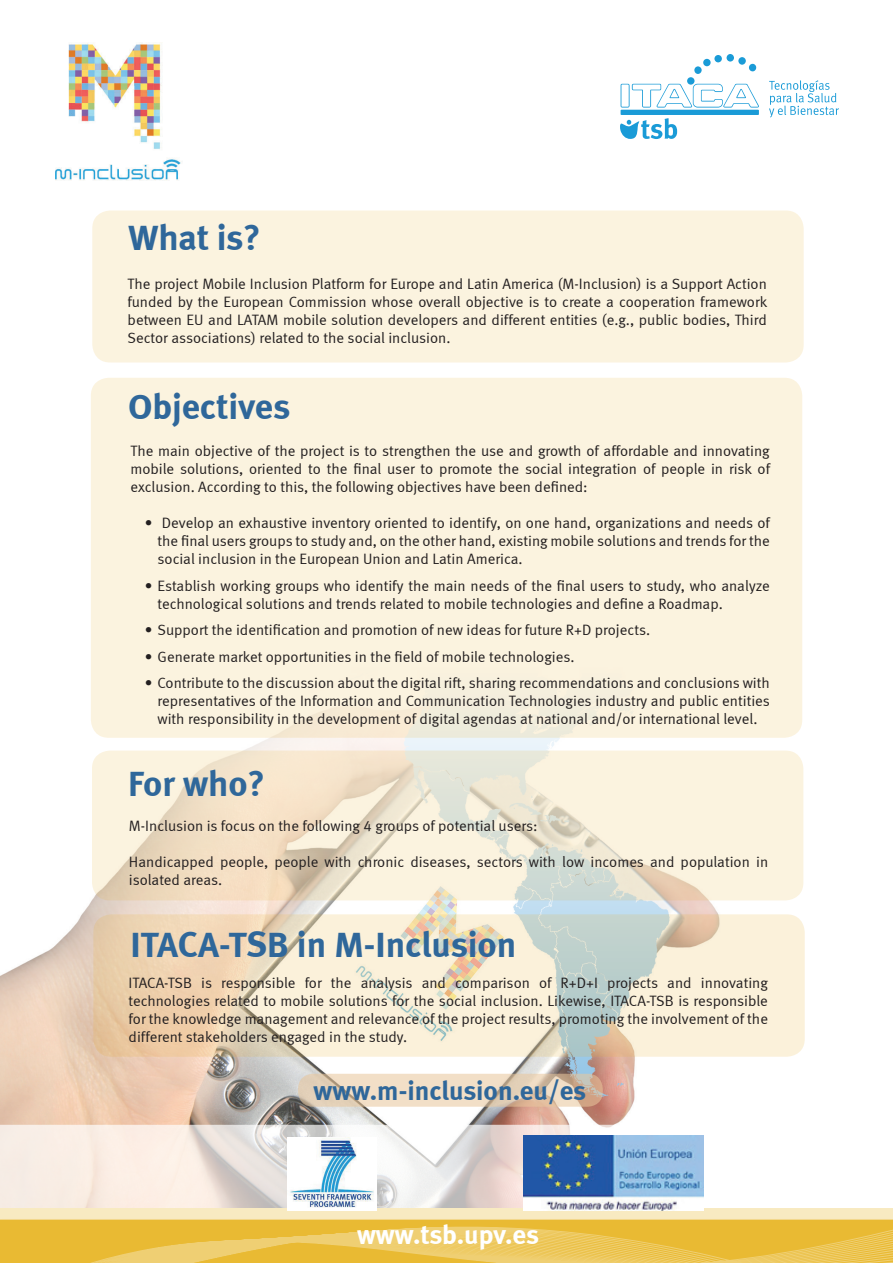
<style>
.page{position:relative;width:893px;height:1263px;background:#fff}
.page>*{position:absolute;margin:0;border:0;box-sizing:border-box;transform-origin:0 0}
.t1{font:36px "Meta Bold LF";color:#2f679a}
.t2{font:27px "Meta Bold LF";color:#2f679a}
.t3{font:27px "Meta Bold LF";letter-spacing:-.005em;color:#fff}
.t4{font:15px/18px "Meta Normal LF";color:#231f20;text-align:justify}
</style>
<div class="page">
<img style="left:0;top:724px;width:805px;height:401px">
<div style="left:92px;top:210px;width:712px;height:152px;background:#fbf3df;border-radius:18px"></div>
<div style="left:91px;top:378px;width:711px;height:360px;background:#fbf3df;border-radius:18px"></div>
<svg style="left:92px;top:750px;width:711px;height:150px;background:#f2e8d3"></svg>
<svg style="left:93px;top:914px;width:712px;height:143px;background:#ece0c9"></svg>
<svg style="left:0;top:1219px;width:893px;height:44px;background:#ebc148"></svg>
<img style="left:56px;top:43px;width:126px;height:137px">
<div style="left:694px;top:66px;width:8px;height:8px;background:#1a9bd7;border-radius:50%"></div>
<div style="left:687px;top:77px;width:7px;height:8px;background:#1a9bd7;border-radius:50%"></div>
<svg style="left:621px;top:84px;width:138px;height:24px"></svg>
<div style="left:621px;top:110px;width:138px;height:5px;background:#1a9bd7"></div>
<div style="left:703px;top:59px;width:8px;height:7px;background:#1a9bd7;border-radius:50%"></div>
<div style="left:738px;top:57px;width:8px;height:8px;background:#1a9bd7;border-radius:50%"></div>
<div style="left:749px;top:64px;width:7px;height:7px;background:#1a9bd7;border-radius:50%"></div>
<div style="left:727px;top:54px;width:7px;height:8px;background:#1a9bd7;border-radius:50%"></div>
<div style="left:714px;top:55px;width:8px;height:7px;background:#1a9bd7;border-radius:50%"></div>
<svg style="left:620px;top:118px;width:57px;height:21px"></svg>
<svg style="left:769px;top:80px;width:70px;height:37px"></svg>
<svg style="left:298px;top:1074px;width:305px;height:33px;background:#e6d1b9"></svg>
<svg style="left:0;top:1125px;width:893px;height:94px"></svg>
<img style="left:287px;top:1138px;width:89px;height:72px">
<img style="left:523px;top:1136px;width:180px;height:74px">
<h1 class="t1" style="left:128px;top:216px;width:134px">What is?</h1>
<p class="t4" style="left:128px;top:275px;width:641px">The project Mobile Inclusion Platform for Europe and Latin America (M-Inclusion) is a Support Action funded by the European Commission whose overall objective is to create a cooperation framework between EU and LATAM mobile solution developers and different entities (e.g., public bodies, Third Sector associations) related to the social inclusion.</p>
<h1 class="t1" style="left:128px;top:385px;width:164px">Objectives</h1>
<p class="t4" style="left:131px;top:442px;width:641px">The main objective of the project is to strengthen the use and growth of affordable and innovating mobile solutions, oriented to the final user to promote the social integration of people in risk of exclusion. According to this, the following objectives have been defined:</p>
<p class="t4" style="left:158px;top:514px;width:614px;text-indent:-13px">• Develop an exhaustive inventory oriented to identify, on one hand, organizations and needs of the final users groups to study and, on the other hand, existing mobile solutions and trends for the social inclusion in the European Union and Latin America.</p>
<p class="t4" style="left:158px;top:576px;width:614px;text-indent:-13px">• Establish working groups who identify the main needs of the final users to study, who analyze technological solutions and trends related to mobile technologies and define a Roadmap.</p>
<p class="t4" style="left:145px;top:621px;width:507px">• Support the identification and promotion of new ideas for future R+D projects.</p>
<p class="t4" style="left:145px;top:647px;width:431px">• Generate market opportunities in the field of mobile technologies.</p>
<p class="t4" style="left:158px;top:674px;width:614px;text-indent:-13px">• Contribute to the discussion about the digital rift, sharing recommendations and conclusions with representatives of the Information and Communication Technologies industry and public entities with responsibility in the development of digital agendas at national and/or international level.</p>
<h1 class="t1" style="left:128px;top:762px;width:138px">For who?</h1>
<p class="t4" style="left:129px;top:816px;width:410px">M-Inclusion is focus on the following 4 groups of potential users:</p>
<p class="t4" style="left:129px;top:852px;width:641px">Handicapped people, people with chronic diseases, sectors with low incomes and population in isolated areas.</p>
<h1 class="t1" style="left:131px;top:923px;width:387px">ITACA-TSB in M-Inclusion</h1>
<p class="t4" style="left:129px;top:973px;width:641px">ITACA-TSB is responsible for the analysis and comparison of R+D+I projects and innovating technologies related to mobile solutions for the social inclusion. Likewise, ITACA-TSB is responsible for the knowledge management and relevance of the project results, promoting the involvement of the different stakeholders engaged in the study.</p>
<h2 class="t2" style="left:314px;top:1074px;width:274px">www.m-inclusion.eu/es</h2>
<h2 class="t3" style="left:357px;top:1219px;width:183px">www.tsb.upv.es</h2>
</div>
